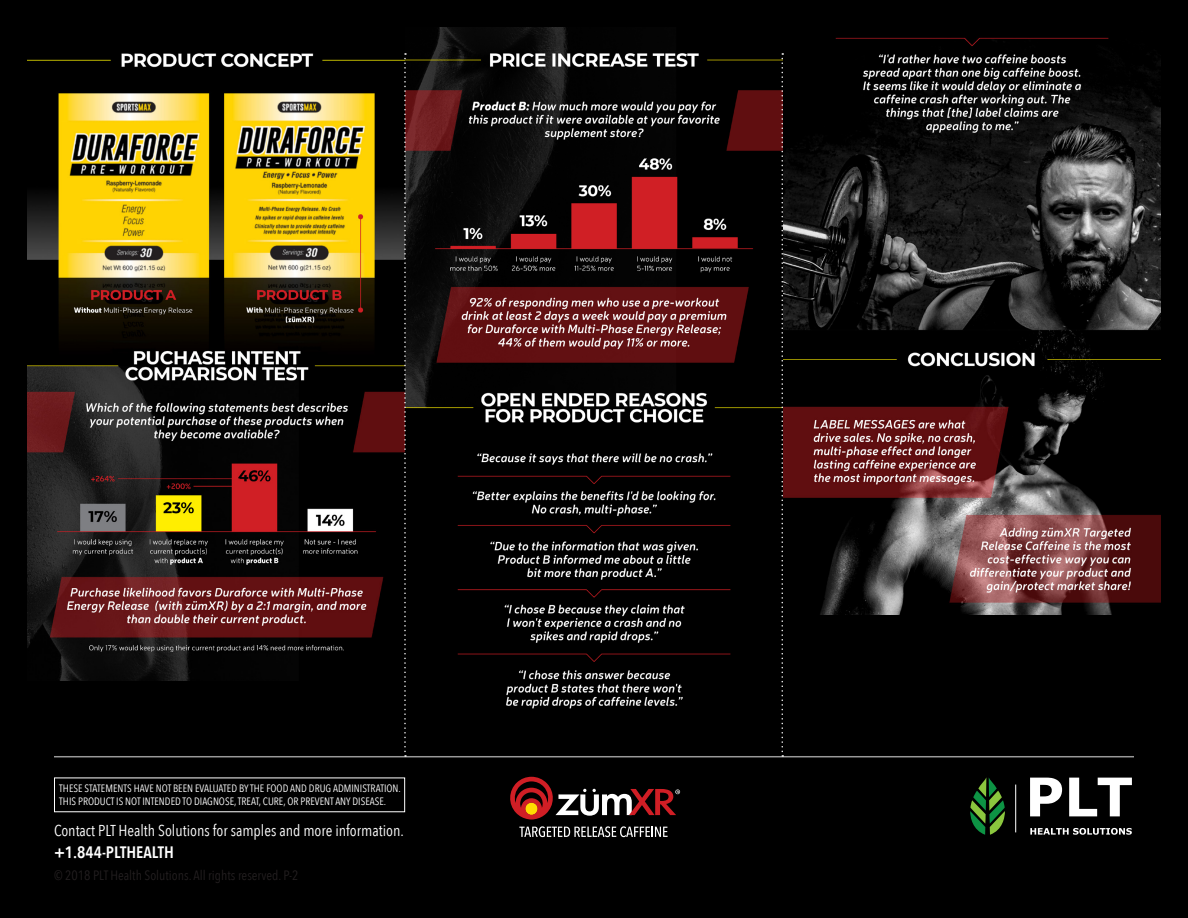
<style>
.page{position:relative;width:1188px;height:918px;background:#000}
.page>*{position:absolute;margin:0;border:0;box-sizing:border-box;transform-origin:0 0}
.t1{font:600 16.5px "Avenir Next Condensed";color:#fff}
.t2{font:15.75px "Avenir Next Condensed";color:#fff}
.t3{font:13.5px "Avenir Next Condensed";color:#231f20}
.t4{font:10.65px/13.4px "Avenir Next Condensed";color:#fff}
</style>
<div class="page">
<svg style="left:970px;top:777px;width:35px;height:58px;background:#23501e"></svg>
<svg style="left:1030px;top:778px;width:32px;height:38px"></svg>
<svg style="left:1069px;top:778px;width:63px;height:38px"></svg>
<svg style="left:1030px;top:828px;width:102px;height:7px"></svg>
<hr style="left:1015px;top:785px;width:1px;height:47px;background:#fff">
<svg style="left:508px;top:777px;width:172px;height:43px;background:#4c2725"></svg>
<svg style="left:519px;top:826px;width:149px;height:11px;background:#585858"></svg>
<img style="left:27px;top:27px;width:378px;height:653px">
<img style="left:405px;top:27px;width:378px;height:691px">
<img style="left:783px;top:27px;width:378px;height:588px">
<hr style="left:54px;top:756px;width:1080px;height:1px;background:#fff">
<svg style="left:404px;top:53px;width:2px;height:704px"></svg>
<svg style="left:782px;top:53px;width:1px;height:704px"></svg>
<p class="t4" style="left:59px;top:781px;width:343px">THESE STATEMENTS HAVE NOT BEEN EVALUATED BY THE FOOD AND DRUG ADMINISTRATION.<br>THIS PRODUCT IS NOT INTENDED TO DIAGNOSE, TREAT, CURE, OR PREVENT ANY DISEASE.</p>
<p class="t2" style="left:54px;top:817px;width:351px">Contact PLT Health Solutions for samples and more information.</p>
<p class="t1" style="left:54px;top:838px;width:122px">+1.844-PLTHEALTH</p>
<p class="t3" style="left:54px;top:864px;width:246px">© 2018 PLT Health Solutions. All rights reserved. P-2</p>
</div>
